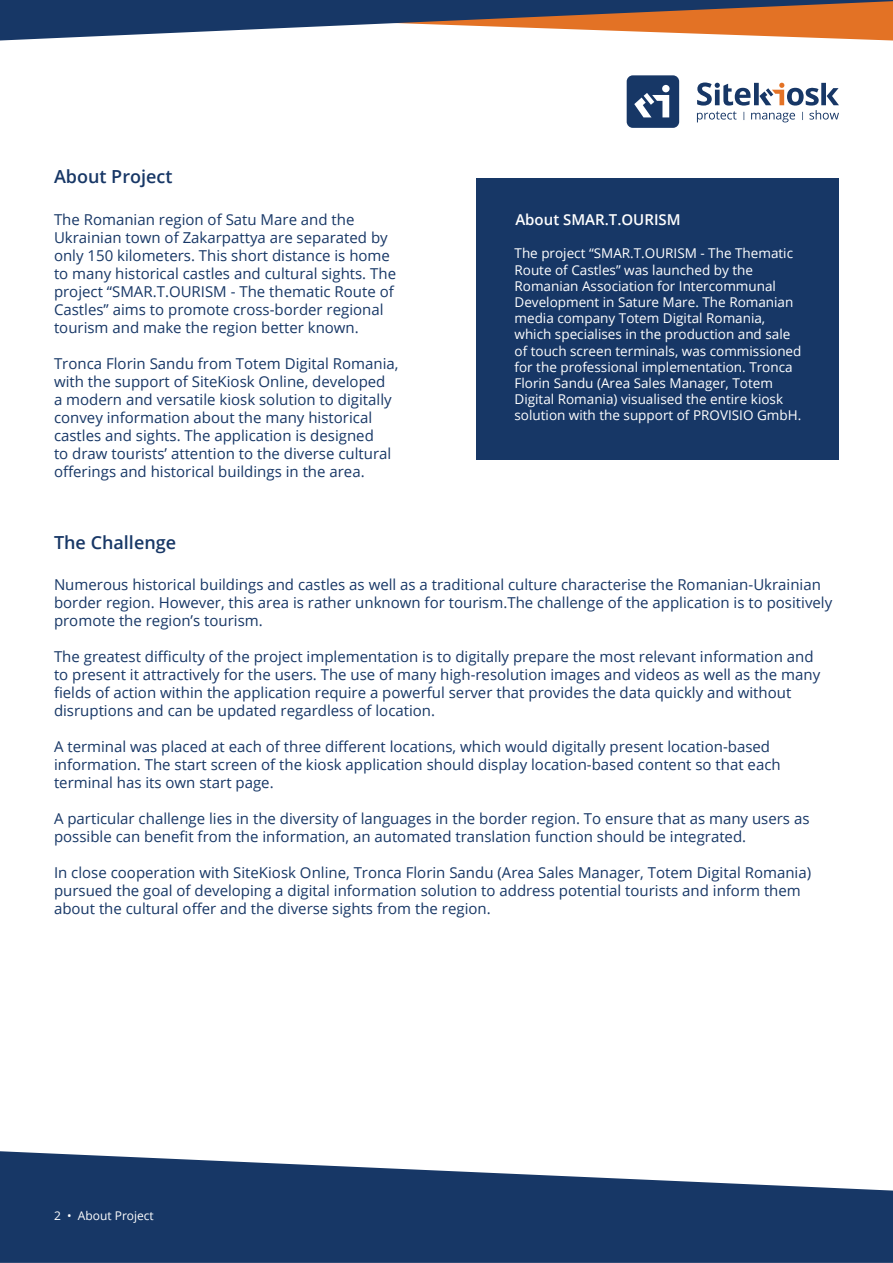
<style>
.page{position:relative;width:893px;height:1263px;background:#fff}
.page>*{position:absolute;margin:0;border:0;box-sizing:border-box;transform-origin:0 0}
.t1{font:600 18px "Open Sans";color:#173766}
.t2{font:15px/18px "Open Sans";color:#173766}
.t3{font:600 15px "Open Sans";color:#fff}
.t4{font:13.5px/16.2px "Open Sans";color:#fff}
.t5{font:12px "Open Sans";color:#fff}
</style>
<div class="page">
<svg style="left:0;top:1151px;width:893px;height:112px;fill:#173766"></svg>
<svg style="left:0;top:0;width:893px;height:41px"></svg>
<div style="left:627px;top:75px;width:52px;height:53px;background:#173766;border-radius:6px"></div>
<svg style="left:697px;top:83px;width:142px;height:39px"></svg>
<svg style="left:634px;top:85px;width:36px;height:32px"></svg>
<div style="left:476px;top:179px;width:363px;height:281px;background:#173766"></div>
<p class="t1" style="left:54px;top:164px;width:120px">About Project</p>
<p class="t2" style="left:54px;top:210px;width:344px">The Romanian region of Satu Mare and the Ukrainian town of Zakarpattya are separated by only 150 kilometers. This short distance is home to many historical castles and cultural sights. The project “SMAR.T.OURISM - The thematic Route of Castles” aims to promote cross-border regional tourism and make the region better known.</p>
<p class="t2" style="left:54px;top:354px;width:346px">Tronca Florin Sandu from Totem Digital Romania, with the support of SiteKiosk Online, developed<br>a modern and versatile kiosk solution to digitally convey information about the many historical castles and sights. The application is designed<br>to draw tourists’ attention to the diverse cultural offerings and historical buildings in the area.</p>
<p class="t1" style="left:54px;top:530px;width:124px">The Challenge</p>
<p class="t3" style="left:515px;top:210px;width:167px">About SMAR.T.OURISM</p>
<p class="t4" style="left:514px;top:245px;width:288px">The project “SMAR.T.OURISM - The Thematic Route of Castles” was launched by the Romanian Association for Intercommunal Development in Sature Mare. The Romanian media company Totem Digital Romania, which specialises in the production and sale of touch screen terminals, was commissioned for the professional implementation. Tronca Florin Sandu (Area Sales Manager, Totem Digital Romania) visualised the entire kiosk solution with the support of PROVISIO GmbH.</p>
<p class="t2" style="left:54px;top:575px;width:780px">Numerous historical buildings and castles as well as a traditional culture characterise the Romanian-Ukrainian border region. However, this area is rather unknown for tourism.The challenge of the application is to positively promote the region’s tourism.</p>
<p class="t2" style="left:54px;top:647px;width:768px">The greatest difficulty of the project implementation is to digitally prepare the most relevant information and to present it attractively for the users. The use of many high-resolution images and videos as well as the many fields of action within the application require a powerful server that provides the data quickly and without disruptions and can be updated regardless of location.</p>
<p class="t2" style="left:54px;top:737px;width:728px">A terminal was placed at each of three different locations, which would digitally present location-based information. The start screen of the kiosk application should display location-based content so that each terminal has its own start page.</p>
<p class="t2" style="left:54px;top:809px;width:757px">A particular challenge lies in the diversity of languages in the border region. To ensure that as many users as possible can benefit from the information, an automated translation function should be integrated.</p>
<p class="t2" style="left:54px;top:863px;width:759px">In close cooperation with SiteKiosk Online, Tronca Florin Sandu (Area Sales Manager, Totem Digital Romania) pursued the goal of developing a digital information solution to address potential tourists and inform them about the cultural offer and the diverse sights from the region.</p>
<p class="t5" style="left:54px;top:1207px;width:101px">2 • About Project</p>
</div>
